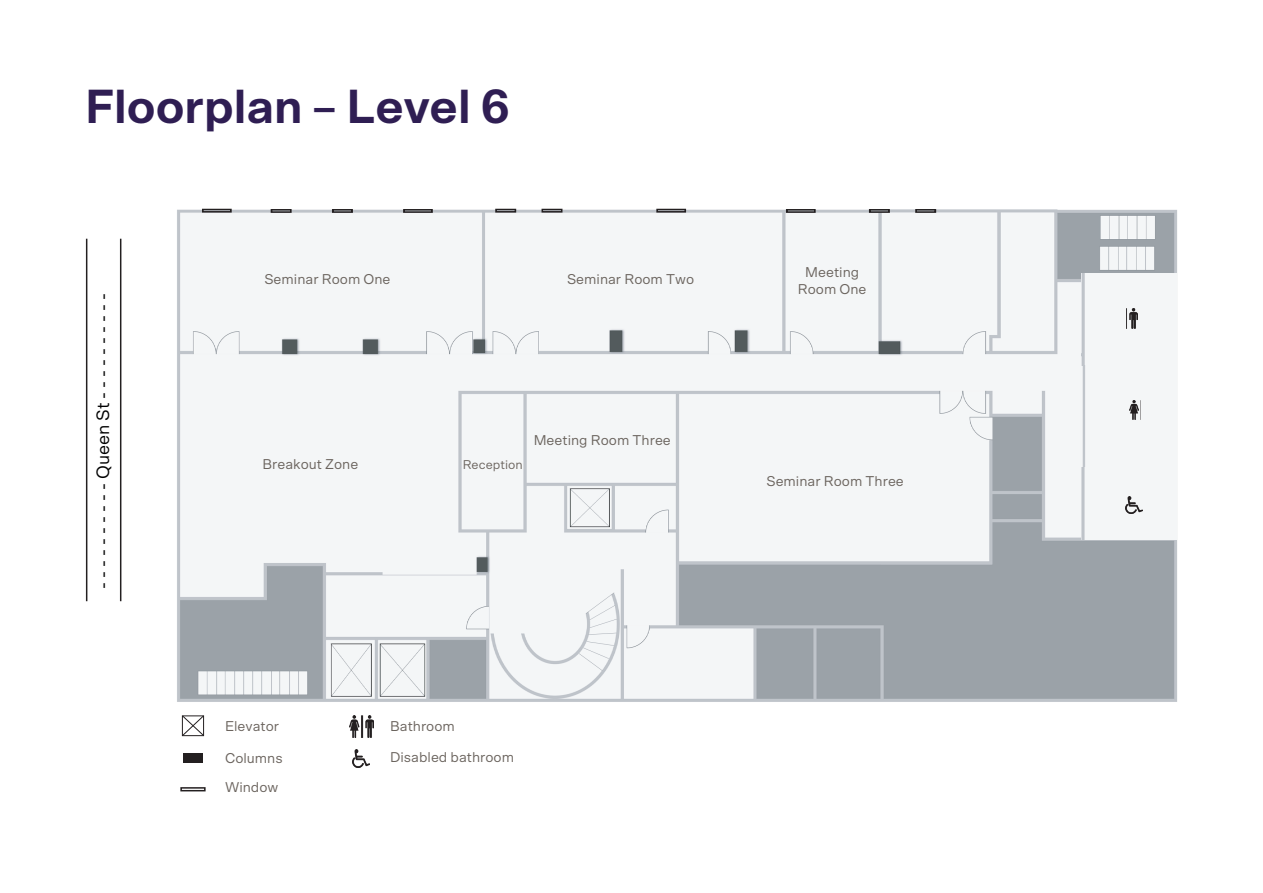
<style>
.page{position:relative;width:1263px;height:893px;background:#fff}
.page>*{position:absolute;margin:0;border:0;box-sizing:border-box;transform-origin:0 0}
.Heading{font:700 48px "Scto Grotesk A";color:#2f1e53}
.t1{font:300 30px "Scto Grotesk A";color:#2f1e53}
.t2{font:18px "Scto Grotesk A";color:#000001}
.t3{font:14.25px/29px "Scto Grotesk A";color:#6b645e}
.t4{font:12.75px "Scto Grotesk A";color:#6b645e}
</style>
<div class="page">
<img style="left:177px;top:208px;width:1000px;height:494px">
<div style="left:202px;top:209px;width:30px;height:4px;border:2px solid #231f20"></div>
<div style="left:271px;top:209px;width:21px;height:4px;border:2px solid #231f20"></div>
<div style="left:332px;top:209px;width:21px;height:4px;border:2px solid #231f20"></div>
<div style="left:403px;top:209px;width:30px;height:4px;border:2px solid #231f20"></div>
<div style="left:495px;top:209px;width:21px;height:4px;border:2px solid #231f20"></div>
<div style="left:541px;top:209px;width:21px;height:4px;border:2px solid #231f20"></div>
<div style="left:656px;top:209px;width:30px;height:4px;border:2px solid #231f20"></div>
<div style="left:786px;top:209px;width:30px;height:4px;border:2px solid #231f20"></div>
<div style="left:869px;top:209px;width:21px;height:4px;border:2px solid #231f20"></div>
<div style="left:915px;top:209px;width:21px;height:4px;border:2px solid #231f20"></div>
<svg style="left:182px;top:715px;width:22px;height:21px"></svg>
<div style="left:183px;top:753px;width:20px;height:10px;background:#231f20"></div>
<div style="left:180px;top:787px;width:26px;height:4px;border:2px solid #231f20"></div>
<hr style="left:86px;top:239px;width:1px;height:362px;background:#231f20">
<hr style="left:120px;top:239px;width:1px;height:362px;background:#231f20">
<div style="left:1081px;top:274px;width:95px;height:266px;background:#f4f6f7"></div>
<img style="left:1130px;top:400px;width:10px;height:20px">
<img style="left:1127px;top:308px;width:10px;height:20px">
<img style="left:1126px;top:496px;width:17px;height:18px">
<img style="left:349px;top:715px;width:24px;height:22px">
<img style="left:353px;top:749px;width:17px;height:18px">
<p class="Heading" style="left:85px;top:78px;width:427px">Floorplan – Level 6</p>
<p class="t1" style="left:43px;top:86px;width:249px">Floorplan - Level 6</p>
<p class="t2" style="left:92px;top:589px;width:297px;rotate:-90deg">- - - - - - - - - - Queen St - - - - - - - - - -</p>
<p class="t3" style="left:264px;top:264px;width:128px">Seminar Room One</p>
<p class="t3" style="left:262px;top:449px;width:97px">Breakout Zone</p>
<p class="t3" style="left:567px;top:264px;width:129px">Seminar Room Two</p>
<p class="t3" style="left:798px;top:263px;width:70px;line-height:17.1px;text-align:center">Meeting<br>Room One</p>
<p class="t4" style="left:463px;top:457px;width:61px">Reception</p>
<p class="t3" style="left:534px;top:425px;width:139px">Meeting Room Three</p>
<p class="t3" style="left:766px;top:466px;width:139px">Seminar Room Three</p>
<p class="t3" style="left:225px;top:712px;width:56px">Elevator</p>
<p class="t3" style="left:225px;top:744px;width:59px">Columns<br>Window</p>
<p class="t3" style="left:390px;top:711px;width:125px;line-height:30.5px">Bathroom<br>Disabled bathroom</p>
</div>
